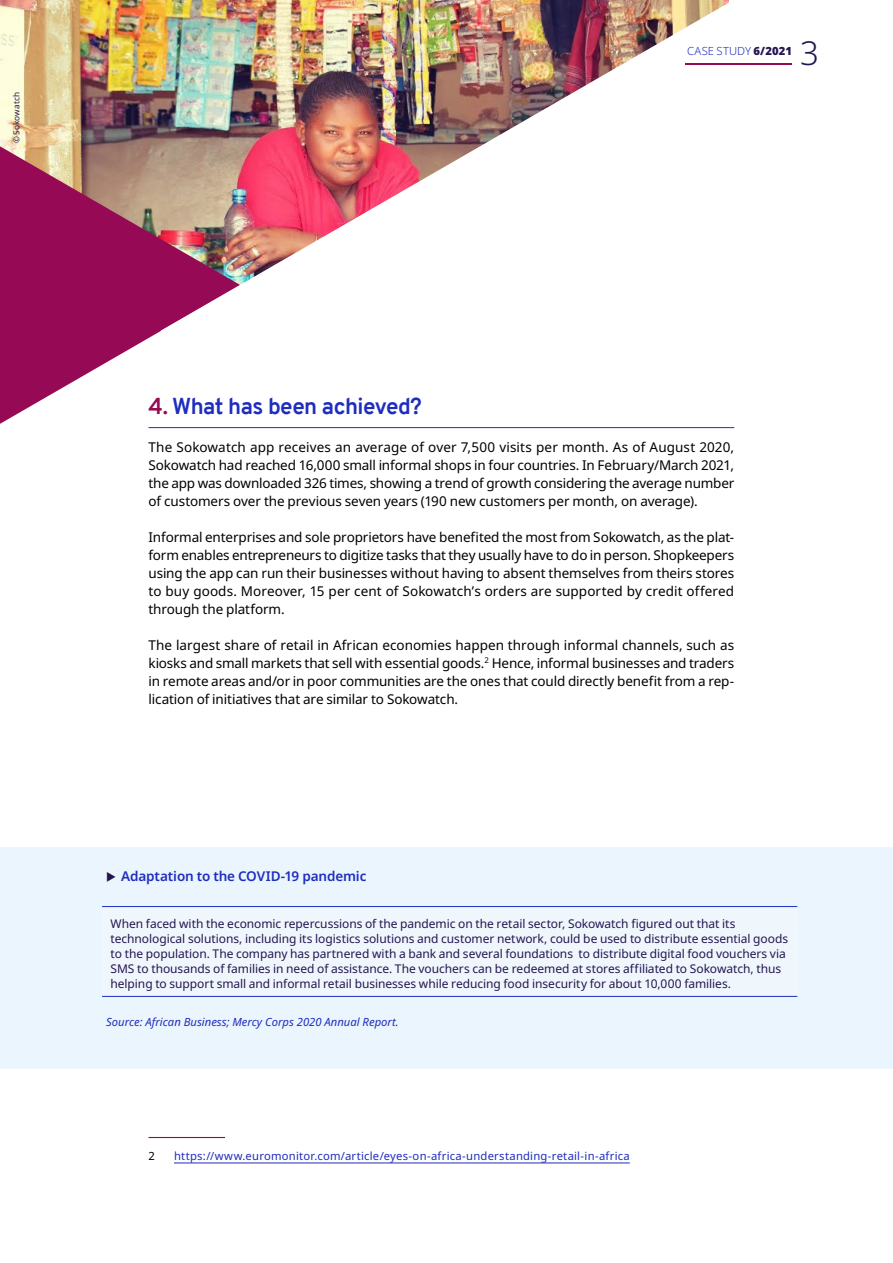
<style>
.page{position:relative;width:893px;height:1263px;background:#fff}
.page>*{position:absolute;margin:0;border:0;box-sizing:border-box;transform-origin:0 0}
.t1{font:300 33px "Noto Sans";color:#241550}
.Heading_underline{font:700 22.5px "Overpass";letter-spacing:-.025em;color:#1e2dbe}
.Body_text{font:13.5px/18px "Noto Sans";letter-spacing:-.01em;color:#000;text-align:justify}
.t2{font:600 13.5px "Noto Sans";letter-spacing:-.01em;color:#1e2dbe}
.Table_text{font:12px/15px "Noto Sans";letter-spacing:-.005em;color:#241550}
.Report_A4_-_Notes{font:11.25px "Noto Sans";letter-spacing:.02em;color:#1e2dbe}
.Source{font:italic 11.25px "Noto Sans";color:#1e2dbe}
.Publication_title{font:300 11.25px "Noto Sans";letter-spacing:.015em;color:#1e2dbe}
.Report_A4_-_Notes-2{font:11.25px "Noto Sans";color:#000}
.Body_text-2{font:8.25px "Noto Sans";letter-spacing:.005em;color:#241550}
.s1{font-weight:900;color:#241550}
.s2{color:#960a55}
</style>
<div class="page">
<img style="left:0;top:0;width:729px;height:146px">
<svg style="left:0;top:146px;width:161px;height:278px;fill:#960a55"></svg>
<img style="left:161px;top:1px;width:571px;height:428px">
<svg style="left:686px;top:63px;width:76px;height:2px"></svg>
<hr style="left:762px;top:63px;width:29px;height:2px;background:#960a55">
<hr style="left:148px;top:427px;width:586px;height:1px;background:#1e2dbe">
<hr style="left:148px;top:1137px;width:77px;height:1px;background:#960a55">
<hr style="left:174px;top:1163px;width:456px;height:1px;background:#1e2dbe">
<div style="left:0;top:848px;width:893px;height:221px;background:#ebf5fd"></div>
<div style="left:102px;top:906px;width:695px;height:90px;background:#eff7fd"></div>
<hr style="left:102px;top:906px;width:695px;height:1px;background:#1e2dbe">
<hr style="left:102px;top:996px;width:695px;height:1px;background:#1e2dbe">
<p class="Body_text-2" style="left:11px;top:143px;width:53px;rotate:-90deg">© Sokowatch</p>
<p class="Publication_title" style="left:687px;top:43px;width:106px">CASE STUDY <span class="s1">6/2021</span></p>
<h1 class="t1" style="left:800px;top:29px;width:20px">3</h1>
<p class="Heading_underline" style="left:148px;top:391px;width:275px"><span class="s2">4.</span> What has been achieved?</p>
<p class="Body_text" style="left:148px;top:438px;width:587px">The Sokowatch app receives an average of over 7,500 visits per month. As of August 2020, Sokowatch had reached 16,000 small informal shops in four countries. In February/March 2021, the app was downloaded 326 times, showing a trend of growth considering the average number of customers over the previous seven years (190 new customers per month, on average).</p>
<p class="Body_text" style="left:148px;top:528px;width:587px">Informal enterprises and sole proprietors have benefited the most from Sokowatch, as the plat&shy;form enables entrepreneurs to digitize tasks that they usually have to do in person. Shopkeepers using the app can run their businesses without having to absent themselves from theirs stores to buy goods. Moreover, 15 per cent of Sokowatch’s orders are supported by credit offered through the platform.</p>
<p class="Body_text" style="left:148px;top:636px;width:587px">The largest share of retail in African economies happen through informal channels, such as kiosks and small markets that sell with essential goods.<sup>2</sup> Hence, informal businesses and traders in remote areas and/or in poor communities are the ones that could directly benefit from a rep&shy;lication of initiatives that are similar to Sokowatch.</p>
<p class="t2" style="left:121px;top:867px;width:247px">Adaptation to the COVID-19 pandemic</p>
<p class="Table_text" style="left:111px;top:916px;width:679px">When faced with the economic repercussions of the pandemic on the retail sector, Sokowatch figured out that its technological solutions, including its logistics solutions and customer network, could be used to distribute essential goods to the population. The company has partnered with a bank and several foundations to distribute digital food vouchers via SMS to thousands of families in need of assistance. The vouchers can be redeemed at stores affiliated to Sokowatch, thus helping to support small and informal retail businesses while reducing food insecurity for about 10,000 families.</p>
<p class="Source" style="left:106px;top:1013px;width:294px">Source: African Business; Mercy Corps 2020 Annual Report.</p>
<p class="Report_A4_-_Notes-2" style="left:148px;top:1147px;width:8px">2</p>
<p class="Report_A4_-_Notes" style="left:174px;top:1147px;width:457px">https://www.euromonitor.com/article/eyes-on-africa-understanding-retail-in-africa</p>
</div>
